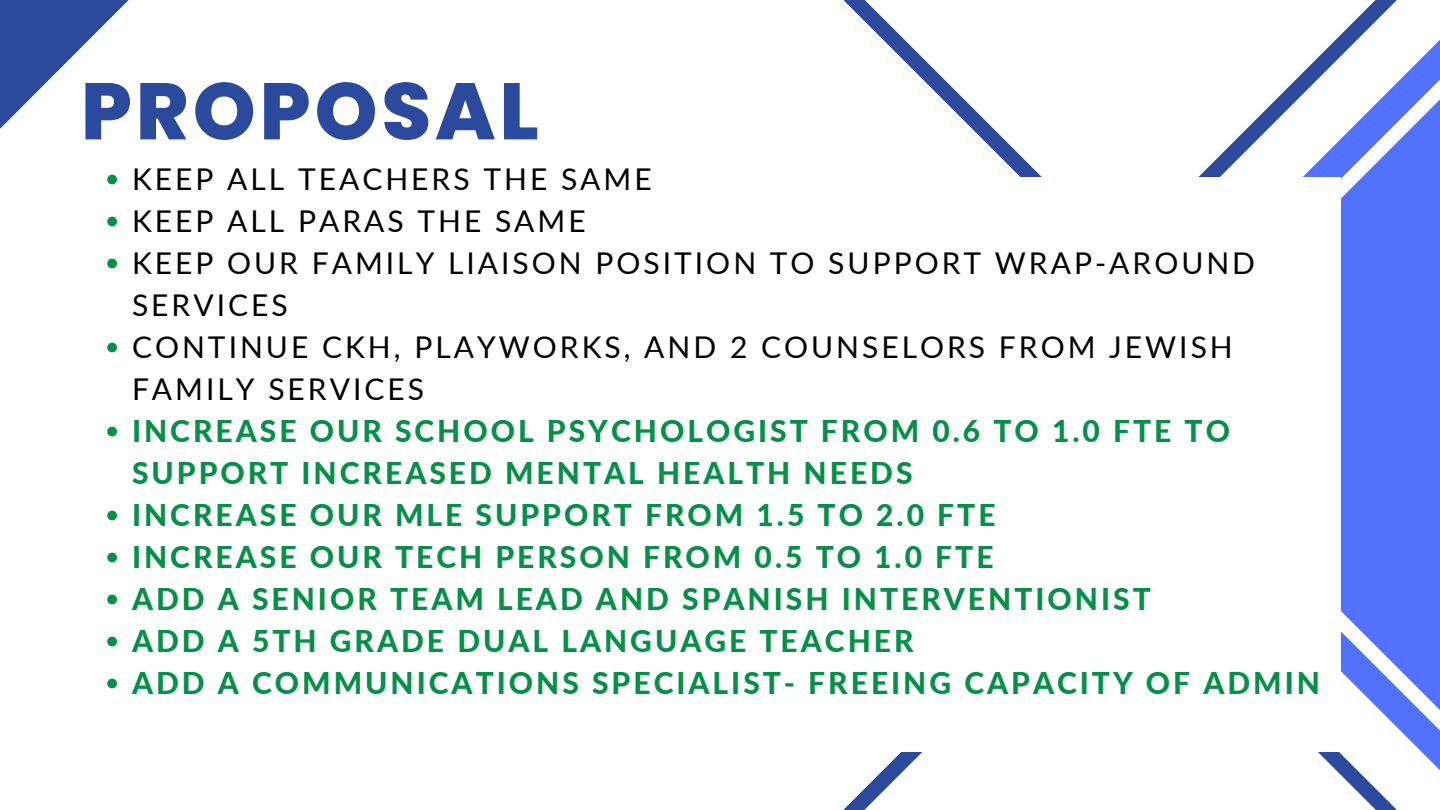
<style>
.page{position:relative;width:1440px;height:810px;background:#fff}
.page>*{position:absolute;margin:0;border:0;box-sizing:border-box;transform-origin:0 0}
.t1{font:800 80px "Poppins";letter-spacing:.05em;color:#2b4a9d}
.t2{font:800 30px/42px "Lato";letter-spacing:.1em;color:#058f47}
.t3{font:30px/42px "Lato";letter-spacing:.1em;color:#000}
</style>
<div class="page">
<div style="left:1341px;top:277px;width:99px;height:256px;background:#5271ff"></div>
<svg style="left:843px;top:533px;width:597px;height:277px"></svg>
<svg style="left:843px;top:0;width:597px;height:277px"></svg>
<div style="left:81px;top:177px;width:1259px;height:575px;background:#fff"></div>
<svg style="left:0;top:0;width:129px;height:129px"></svg>
<svg style="left:107px;top:175px;width:10px;height:9px"></svg>
<svg style="left:107px;top:217px;width:10px;height:9px"></svg>
<svg style="left:107px;top:259px;width:10px;height:9px"></svg>
<svg style="left:107px;top:343px;width:10px;height:9px"></svg>
<svg style="left:107px;top:427px;width:10px;height:9px"></svg>
<svg style="left:107px;top:511px;width:10px;height:9px"></svg>
<svg style="left:107px;top:553px;width:10px;height:9px"></svg>
<svg style="left:107px;top:595px;width:10px;height:9px"></svg>
<svg style="left:107px;top:637px;width:10px;height:9px"></svg>
<svg style="left:107px;top:679px;width:10px;height:9px"></svg>
<h1 class="t1" style="left:81px;top:55px;width:459px">PROPOSAL</h1>
<p class="t3" style="left:132px;top:157px;width:521px">KEEP ALL TEACHERS THE SAME</p>
<p class="t3" style="left:132px;top:199px;width:455px">KEEP ALL PARAS THE SAME</p>
<p class="t3" style="left:132px;top:241px;width:1125px">KEEP OUR FAMILY LIAISON POSITION TO SUPPORT WRAP-AROUND<br>SERVICES</p>
<p class="t3" style="left:132px;top:325px;width:1102px">CONTINUE CKH, PLAYWORKS, AND 2 COUNSELORS FROM JEWISH<br>FAMILY SERVICES</p>
<p class="t2" style="left:132px;top:409px;width:1099px">INCREASE OUR SCHOOL PSYCHOLOGIST FROM 0.6 TO 1.0 FTE TO<br>SUPPORT INCREASED MENTAL HEALTH NEEDS</p>
<p class="t2" style="left:132px;top:493px;width:865px">INCREASE OUR MLE SUPPORT FROM 1.5 TO 2.0 FTE</p>
<p class="t2" style="left:132px;top:535px;width:863px">INCREASE OUR TECH PERSON FROM 0.5 TO 1.0 FTE</p>
<p class="t2" style="left:132px;top:577px;width:1020px">ADD A SENIOR TEAM LEAD AND SPANISH INTERVENTIONIST</p>
<p class="t2" style="left:132px;top:619px;width:783px">ADD A 5TH GRADE DUAL LANGUAGE TEACHER</p>
<p class="t2" style="left:132px;top:661px;width:1190px">ADD A COMMUNICATIONS SPECIALIST- FREEING CAPACITY OF ADMIN</p>
</div>
